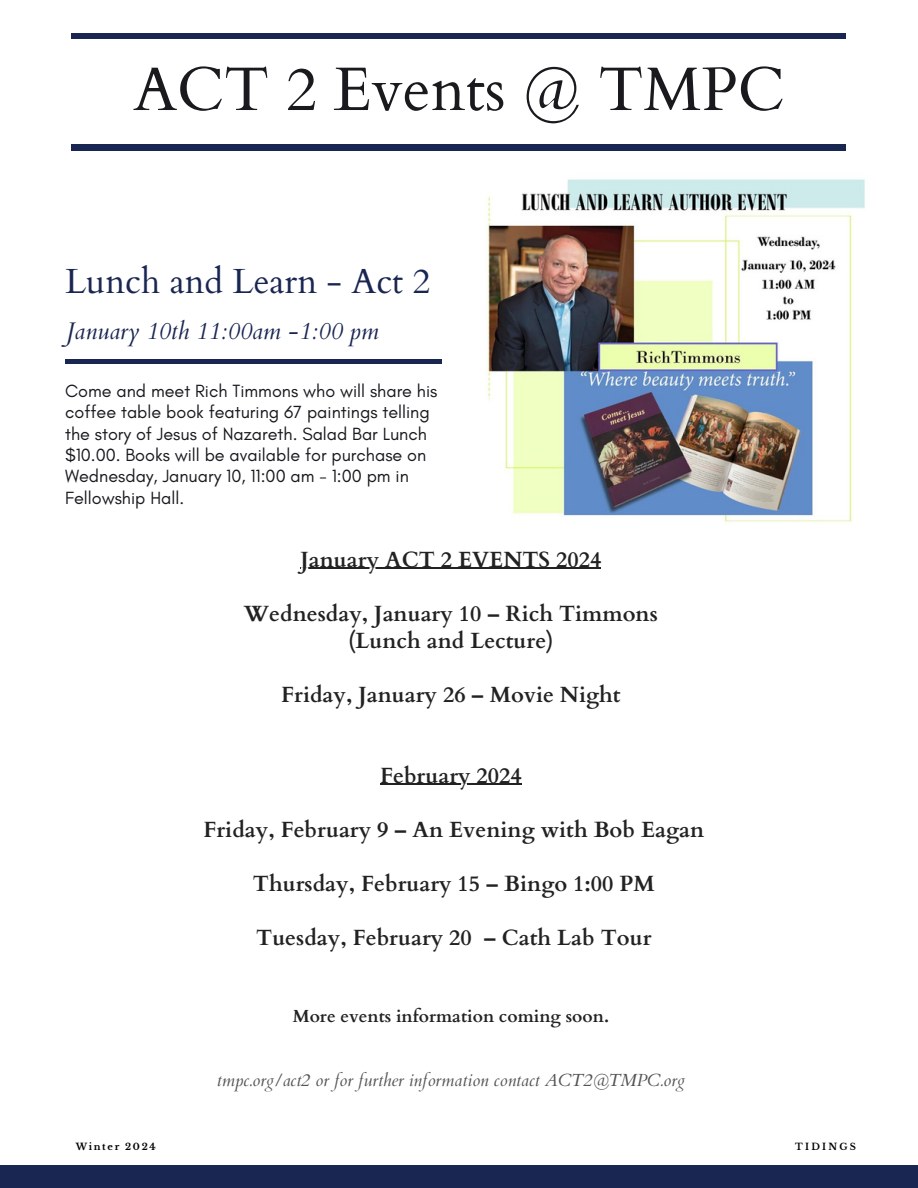
<style>
.page{position:relative;width:918px;height:1188px;background:#fff}
.page>*{position:absolute;margin:0;border:0;box-sizing:border-box;transform-origin:0 0}
.t1{font:61.5px "Cardo";color:#19191e}
.t2{font:34.95px "Cardo";color:#1a2652}
.t3{font:italic 24px "Cardo";color:#1a2652}
.t4{font:700 22.05px "Cardo";color:#222}
.t5{font:18px/21.3px "Glacial Indifference";color:#19191e}
.t6{font:italic 17.55px "Cardo";color:#545454}
.t7{font:700 17.55px "Cardo";color:#222}
.t8{font:700 9.3px "Libre Baskerville";letter-spacing:.18em;color:#000}
.t9{font:700 9.3px "Libre Baskerville";letter-spacing:.24em;color:#000}
</style>
<div class="page">
<div style="left:0;top:1165px;width:918px;height:23px;background:#1a2652"></div>
<div style="left:72px;top:145px;width:774px;height:5px;background:#1a2652"></div>
<div style="left:72px;top:33px;width:774px;height:6px;background:#1a2652"></div>
<hr style="left:65px;top:359px;width:394px;height:4px;background:#1a2652">
<img style="left:442px;top:179px;width:423px;height:343px">
<hr style="left:300px;top:568px;width:301px;height:1px;background:#222">
<hr style="left:380px;top:784px;width:142px;height:1px;background:#222">
<p class="t1" style="left:133px;top:49px;width:653px">ACT 2 Events @ TMPC</p>
<p class="t2" style="left:65px;top:258px;width:367px">Lunch and Learn - Act 2</p>
<p class="t3" style="left:67px;top:315px;width:314px">January 10th 11:00am -1:00 pm</p>
<p class="t5" style="left:65px;top:380px;width:374px">Come and meet Rich Timmons who will share his coffee table book featuring 67 paintings telling the story of Jesus of Nazareth. Salad Bar Lunch $10.00. Books will be available for purchase on Wednesday, January 10, 11:00 am - 1:00 pm in Fellowship Hall.</p>
<p class="t4" style="left:300px;top:545px;width:302px">January ACT 2 EVENTS 2024</p>
<p class="t4" style="left:244px;top:599px;width:415px">Wednesday, January 10 – Rich Timmons</p>
<p class="t4" style="left:348px;top:626px;width:207px">(Lunch and Lecture)</p>
<p class="t4" style="left:281px;top:680px;width:341px">Friday, January 26 – Movie Night</p>
<p class="t4" style="left:380px;top:761px;width:143px">February 2024</p>
<p class="t4" style="left:203px;top:815px;width:502px">Friday, February 9 – An Evening with Bob Eagan</p>
<p class="t4" style="left:253px;top:869px;width:403px">Thursday, February 15 – Bingo 1:00 PM</p>
<p class="t4" style="left:256px;top:923px;width:397px">Tuesday, February 20 – Cath Lab Tour</p>
<p class="t7" style="left:293px;top:1005px;width:318px">More events information coming soon.</p>
<p class="t6" style="left:217px;top:1069px;width:470px">tmpc.org/act2 or for further information contact ACT2@TMPC.org</p>
<p class="t8" style="left:76px;top:1141px;width:81px">Winter 2024</p>
<p class="t9" style="left:795px;top:1141px;width:62px">TIDINGS</p>
</div>
